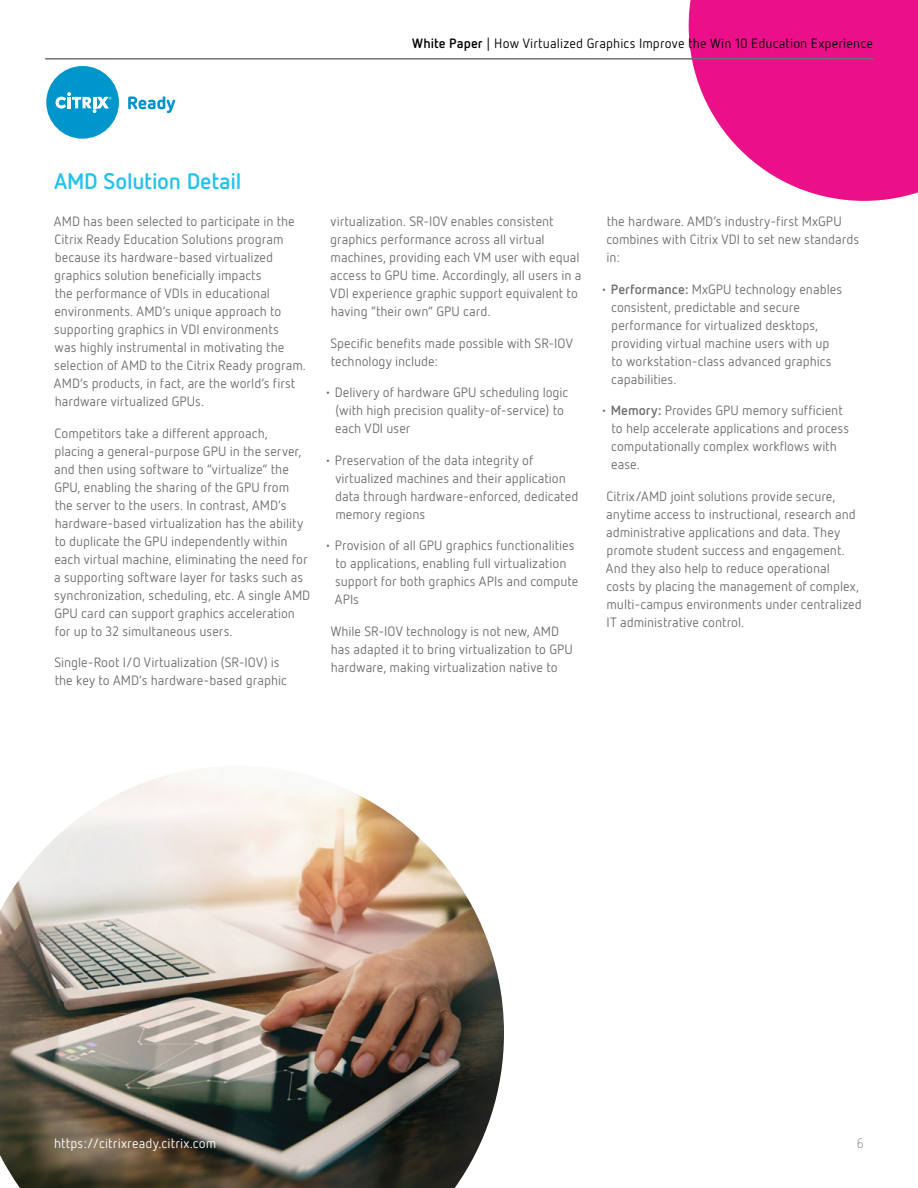
<style>
.page{position:relative;width:918px;height:1188px;background:#fff}
.page>*{position:absolute;margin:0;border:0;box-sizing:border-box;transform-origin:0 0}
.t1{font:700 22.5px "Netto OT";letter-spacing:-.01em;color:#20c2ef}
.t2{font:13.5px/18px "Netto OT";color:#6d6e71}
.t3{font:13.5px "Netto OT";letter-spacing:.01em;color:#000}
.t4{font:13.5px "Netto OT";letter-spacing:.015em;color:#fff}
.t5{font:300 13.5px "Netto OT";color:#6d6e71}
.s1{font-weight:700}
</style>
<div class="page">
<div style="left:46px;top:66px;width:73px;height:73px;background:#0096cb;border-radius:50%"></div>
<svg style="left:128px;top:96px;width:47px;height:17px"></svg>
<svg style="left:56px;top:92px;width:55px;height:21px"></svg>
<img style="left:0;top:767px;width:504px;height:421px">
<svg style="left:689px;top:0;width:229px;height:201px;background:#ed339a"></svg>
<hr style="left:45px;top:58px;width:828px;height:2px;background:#6d6e71">
<p class="t3" style="left:412px;top:35px;width:462px"><span class="s1">White Paper</span> | How Virtualized Graphics Improve the Win 10 Education Experience</p>
<h1 class="t1" style="left:54px;top:167px;width:189px">AMD Solution Detail</h1>
<p class="t2" style="left:54px;top:213px;width:254px">AMD has been selected to participate in the Citrix Ready Education Solutions program because its hardware-based virtualized graphics solution beneficially impacts<br>the performance of VDIs in educational environments. AMD’s unique approach to supporting graphics in VDI environments<br>was highly instrumental in motivating the selection of AMD to the Citrix Ready program.<br>AMD’s products, in fact, are the world’s first hardware virtualized GPUs.</p>
<p class="t2" style="left:54px;top:424px;width:258px">Competitors take a different approach, placing a general-purpose GPU in the server, and then using software to “virtualize” the GPU, enabling the sharing of the GPU from the server to the users. In contrast, AMD’s hardware-based virtualization has the ability to duplicate the GPU independently within each virtual machine, eliminating the need for a supporting software layer for tasks such as synchronization, scheduling, etc. A single AMD GPU card can support graphics acceleration for up to 32 simultaneous users.</p>
<p class="t2" style="left:54px;top:653px;width:234px">Single-Root I/O Virtualization (SR-IOV) is the key to AMD’s hardware-based graphic</p>
<p class="t2" style="left:330px;top:212px;width:253px">virtualization. SR-IOV enables consistent graphics performance across all virtual machines, providing each VM user with equal access to GPU time. Accordingly, all users in a VDI experience graphic support equivalent to having “their own” GPU card.</p>
<p class="t2" style="left:330px;top:334px;width:244px">Specific benefits made possible with SR-IOV technology include:</p>
<p class="t2" style="left:335px;top:383px;width:235px;text-indent:-11px">• Delivery of hardware GPU scheduling logic (with high precision quality-of-service) to each VDI user</p>
<p class="t2" style="left:335px;top:451px;width:245px;text-indent:-11px">• Preservation of the data integrity of virtualized machines and their application data through hardware-enforced, dedicated memory regions</p>
<p class="t2" style="left:335px;top:536px;width:245px;text-indent:-10px">• Provision of all GPU graphics functionalities to applications, enabling full virtualization support for both graphics APIs and compute APIs</p>
<p class="t2" style="left:331px;top:622px;width:244px">While SR-IOV technology is not new, AMD has adapted it to bring virtualization to GPU hardware, making virtualization native to</p>
<p class="t2" style="left:606px;top:212px;width:254px">the hardware. AMD’s industry-first MxGPU combines with Citrix VDI to set new standards in:</p>
<p class="t2" style="left:611px;top:280px;width:233px;text-indent:-11px">• <span class="s1">Performance:</span> MxGPU technology enables consistent, predictable and secure performance for virtualized desktops, providing virtual machine users with up to workstation-class advanced graphics capabilities.</p>
<p class="t2" style="left:611px;top:401px;width:240px;text-indent:-11px">• <span class="s1">Memory:</span> Provides GPU memory sufficient to help accelerate applications and process computationally complex workflows with ease.</p>
<p class="t2" style="left:606px;top:487px;width:257px">Citrix/AMD joint solutions provide secure, anytime access to instructional, research and administrative applications and data. They promote student success and engagement.<br>And they also help to reduce operational costs by placing the management of complex, multi-campus environments under centralized IT administrative control.</p>
<p class="t4" style="left:54px;top:1135px;width:164px">https://citrixready.citrix.com</p>
<p class="t5" style="left:857px;top:1135px;width:9px">6</p>
</div>
